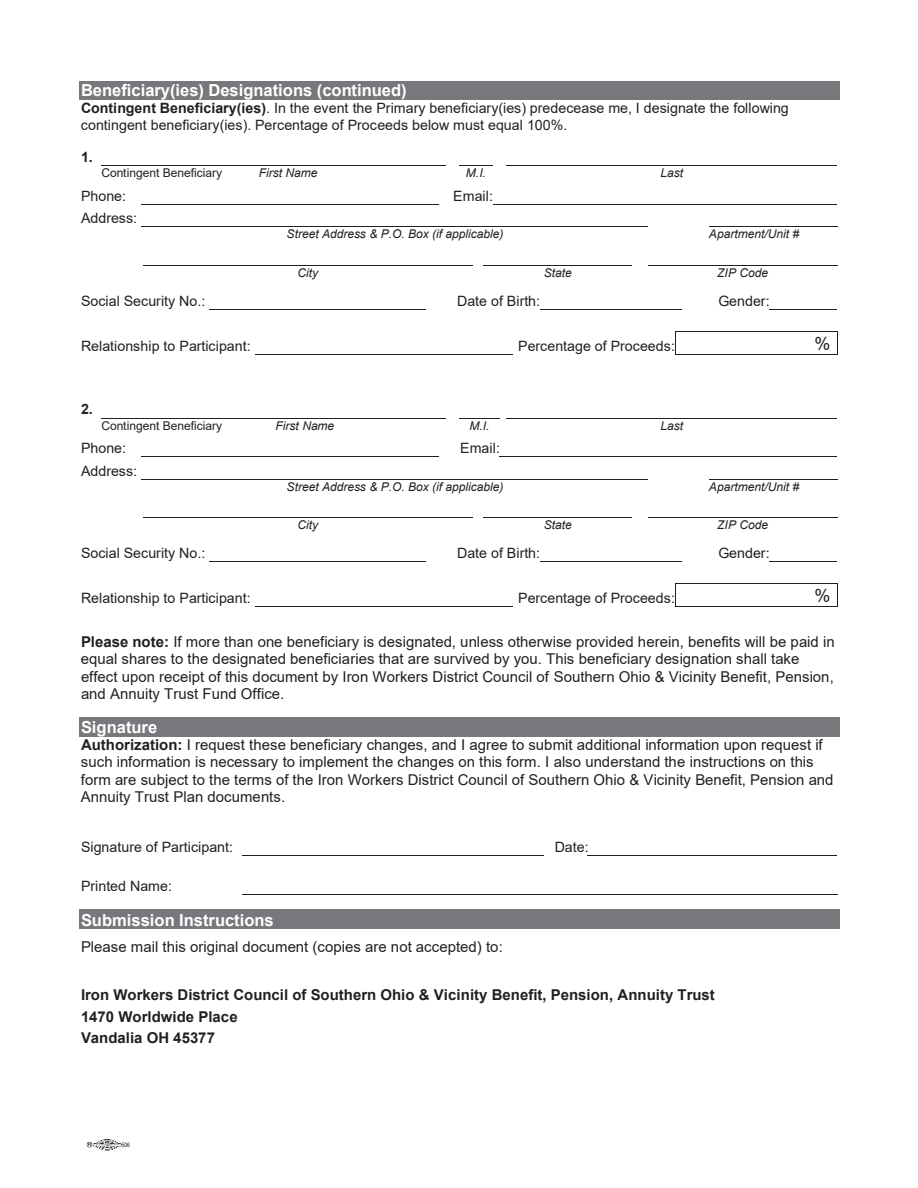
<style>
.page{position:relative;width:918px;height:1188px;background:#fff}
.page>*{position:absolute;margin:0;border:0;box-sizing:border-box;transform-origin:0 0}
.t1{font:18px "Arial";color:#231f20}
.t2{font:700 16.5px "Arial";color:#fff}
.t3{font:15px/17.2px "Arial";color:#231f20}
.t4{font:700 15px/21.8px "Arial";color:#231f20}
.t5{font:14.25px/16.4px "Arial";color:#231f20}
.t6{font:700 14.25px "Arial";color:#231f20}
.t7{font:italic 12px "Arial";letter-spacing:-.005em;color:#231f20}
.t8{font:12px "Arial";letter-spacing:-.005em;color:#231f20}
.t9{font:condensed 6.45px "Helvetica";color:#231f20;scale:.93 1}
.s1{font-weight:700}
</style>
<div class="page">
<div style="left:79px;top:81px;width:760px;height:19px;background:#76787b"></div>
<hr style="left:101px;top:165px;width:345px;height:1px;background:#231f20">
<hr style="left:459px;top:165px;width:34px;height:1px;background:#231f20">
<hr style="left:506px;top:165px;width:331px;height:1px;background:#231f20">
<hr style="left:142px;top:204px;width:297px;height:1px;background:#231f20">
<hr style="left:493px;top:204px;width:155px;height:1px;background:#231f20">
<hr style="left:649px;top:204px;width:60px;height:1px;background:#231f20">
<hr style="left:710px;top:204px;width:127px;height:1px;background:#231f20">
<hr style="left:142px;top:226px;width:506px;height:1px;background:#231f20">
<hr style="left:709px;top:226px;width:128px;height:1px;background:#231f20">
<hr style="left:143px;top:265px;width:330px;height:1px;background:#231f20">
<hr style="left:484px;top:265px;width:148px;height:1px;background:#231f20">
<hr style="left:648px;top:265px;width:189px;height:1px;background:#231f20">
<hr style="left:209px;top:309px;width:216px;height:1px;background:#231f20">
<hr style="left:540px;top:309px;width:142px;height:1px;background:#231f20">
<hr style="left:770px;top:309px;width:67px;height:1px;background:#231f20">
<hr style="left:683px;top:331px;width:87px;height:1px;background:#231f20">
<hr style="left:770px;top:331px;width:67px;height:1px;background:#231f20">
<hr style="left:255px;top:354px;width:258px;height:1px;background:#231f20">
<svg style="left:675px;top:331px;width:8px;height:24px"></svg>
<hr style="left:676px;top:354px;width:161px;height:1px;background:#231f20">
<svg style="left:837px;top:331px;width:1px;height:24px"></svg>
<hr style="left:101px;top:418px;width:345px;height:1px;background:#231f20">
<hr style="left:459px;top:418px;width:41px;height:1px;background:#231f20">
<hr style="left:506px;top:418px;width:331px;height:1px;background:#231f20">
<hr style="left:142px;top:456px;width:297px;height:1px;background:#231f20">
<hr style="left:500px;top:456px;width:148px;height:1px;background:#231f20">
<hr style="left:649px;top:456px;width:60px;height:1px;background:#231f20">
<hr style="left:710px;top:456px;width:127px;height:1px;background:#231f20">
<hr style="left:142px;top:479px;width:506px;height:1px;background:#231f20">
<hr style="left:709px;top:479px;width:128px;height:1px;background:#231f20">
<hr style="left:143px;top:517px;width:330px;height:1px;background:#231f20">
<hr style="left:484px;top:517px;width:148px;height:1px;background:#231f20">
<hr style="left:648px;top:517px;width:189px;height:1px;background:#231f20">
<hr style="left:209px;top:561px;width:216px;height:1px;background:#231f20">
<hr style="left:540px;top:561px;width:142px;height:1px;background:#231f20">
<hr style="left:770px;top:561px;width:67px;height:1px;background:#231f20">
<hr style="left:683px;top:584px;width:87px;height:1px;background:#231f20">
<hr style="left:770px;top:584px;width:67px;height:1px;background:#231f20">
<hr style="left:255px;top:606px;width:258px;height:1px;background:#231f20">
<svg style="left:675px;top:584px;width:1px;height:23px"></svg>
<hr style="left:676px;top:606px;width:161px;height:1px;background:#231f20">
<svg style="left:837px;top:584px;width:1px;height:23px"></svg>
<div style="left:79px;top:717px;width:760px;height:19px;background:#76787b"></div>
<hr style="left:242px;top:855px;width:301px;height:1px;background:#231f20">
<hr style="left:588px;top:855px;width:125px;height:1px;background:#231f20">
<hr style="left:713px;top:855px;width:124px;height:1px;background:#231f20">
<hr style="left:242px;top:894px;width:595px;height:1px;background:#231f20">
<div style="left:79px;top:910px;width:760px;height:19px;background:#76787b"></div>
<svg style="left:87px;top:1139px;width:35px;height:12px"></svg>
<p class="t2" style="left:81px;top:79px;width:327px">Beneficiary(ies) Designations (continued)</p>
<p class="t5" style="left:81px;top:100px;width:709px"><span class="s1">Contingent Beneficiary(ies)</span>. In the event the Primary beneficiary(ies) predecease me, I designate the following contingent beneficiary(ies). Percentage of Proceeds below must equal 100%.</p>
<p class="t6" style="left:81px;top:147px;width:13px">1.</p>
<p class="t8" style="left:101px;top:165px;width:122px">Contingent Beneficiary</p>
<p class="t7" style="left:259px;top:165px;width:60px">First Name</p>
<p class="t7" style="left:466px;top:165px;width:22px">M.I.</p>
<p class="t7" style="left:661px;top:165px;width:24px">Last</p>
<p class="t5" style="left:81px;top:188px;width:47px">Phone:</p>
<p class="t5" style="left:453px;top:188px;width:41px">Email:</p>
<p class="t5" style="left:81px;top:210px;width:58px">Address:</p>
<p class="t7" style="left:287px;top:226px;width:218px">Street Address &amp; P.O. Box (if applicable)</p>
<p class="t7" style="left:709px;top:226px;width:92px">Apartment/Unit #</p>
<p class="t7" style="left:297px;top:265px;width:22px">City</p>
<p class="t7" style="left:544px;top:265px;width:30px">State</p>
<p class="t7" style="left:717px;top:265px;width:52px">ZIP Code</p>
<p class="t5" style="left:81px;top:293px;width:126px">Social Security No.:</p>
<p class="t5" style="left:457px;top:293px;width:85px">Date of Birth:</p>
<p class="t5" style="left:718px;top:293px;width:53px">Gender:</p>
<p class="t5" style="left:81px;top:337px;width:171px">Relationship to Participant:</p>
<p class="t5" style="left:518px;top:337px;width:158px">Percentage of Proceeds:</p>
<p class="t1" style="left:814px;top:331px;width:18px">%</p>
<p class="t6" style="left:81px;top:399px;width:13px">2.</p>
<p class="t8" style="left:101px;top:417px;width:122px">Contingent Beneficiary</p>
<p class="t7" style="left:276px;top:418px;width:60px">First Name</p>
<p class="t7" style="left:469px;top:418px;width:22px">M.I.</p>
<p class="t7" style="left:661px;top:418px;width:24px">Last</p>
<p class="t5" style="left:81px;top:440px;width:47px">Phone:</p>
<p class="t5" style="left:460px;top:440px;width:41px">Email:</p>
<p class="t5" style="left:81px;top:462px;width:58px">Address:</p>
<p class="t7" style="left:287px;top:479px;width:218px">Street Address &amp; P.O. Box (if applicable)</p>
<p class="t7" style="left:709px;top:479px;width:92px">Apartment/Unit #</p>
<p class="t7" style="left:297px;top:517px;width:22px">City</p>
<p class="t7" style="left:544px;top:517px;width:30px">State</p>
<p class="t7" style="left:717px;top:517px;width:52px">ZIP Code</p>
<p class="t5" style="left:81px;top:545px;width:126px">Social Security No.:</p>
<p class="t5" style="left:457px;top:545px;width:85px">Date of Birth:</p>
<p class="t5" style="left:718px;top:545px;width:53px">Gender:</p>
<p class="t5" style="left:81px;top:590px;width:171px">Relationship to Participant:</p>
<p class="t5" style="left:518px;top:590px;width:158px">Percentage of Proceeds:</p>
<p class="t1" style="left:814px;top:584px;width:18px">%</p>
<p class="t3" style="left:81px;top:633px;width:755px"><span class="s1">Please note:</span> If more than one beneficiary is designated, unless otherwise provided herein, benefits will be paid in equal shares to the designated beneficiaries that are survived by you. This beneficiary designation shall take effect upon receipt of this document by Iron Workers District Council of Southern Ohio &amp; Vicinity Benefit, Pension, and Annuity Trust Fund Office.</p>
<p class="t2" style="left:81px;top:715px;width:78px">Signature</p>
<p class="t3" style="left:81px;top:736px;width:754px"><span class="s1">Authorization:</span> I request these beneficiary changes, and I agree to submit additional information upon request if such information is necessary to implement the changes on this form. I also understand the instructions on this form are subject to the terms of the Iron Workers District Council of Southern Ohio &amp; Vicinity Benefit, Pension and Annuity Trust Plan documents.</p>
<p class="t5" style="left:81px;top:839px;width:154px">Signature of Participant:</p>
<p class="t5" style="left:555px;top:839px;width:36px">Date:</p>
<p class="t5" style="left:81px;top:878px;width:93px">Printed Name:</p>
<p class="t2" style="left:81px;top:908px;width:194px">Submission Instructions</p>
<p class="t3" style="left:81px;top:938px;width:423px">Please mail this original document (copies are not accepted) to:</p>
<p class="t4" style="left:81px;top:984px;width:635px">Iron Workers District Council of Southern Ohio &amp; Vicinity Benefit, Pension, Annuity Trust<br>1470 Worldwide Place<br>Vandalia OH 45377</p>
<p class="t9" style="left:122px;top:1141px;width:10px">506</p>
</div>
